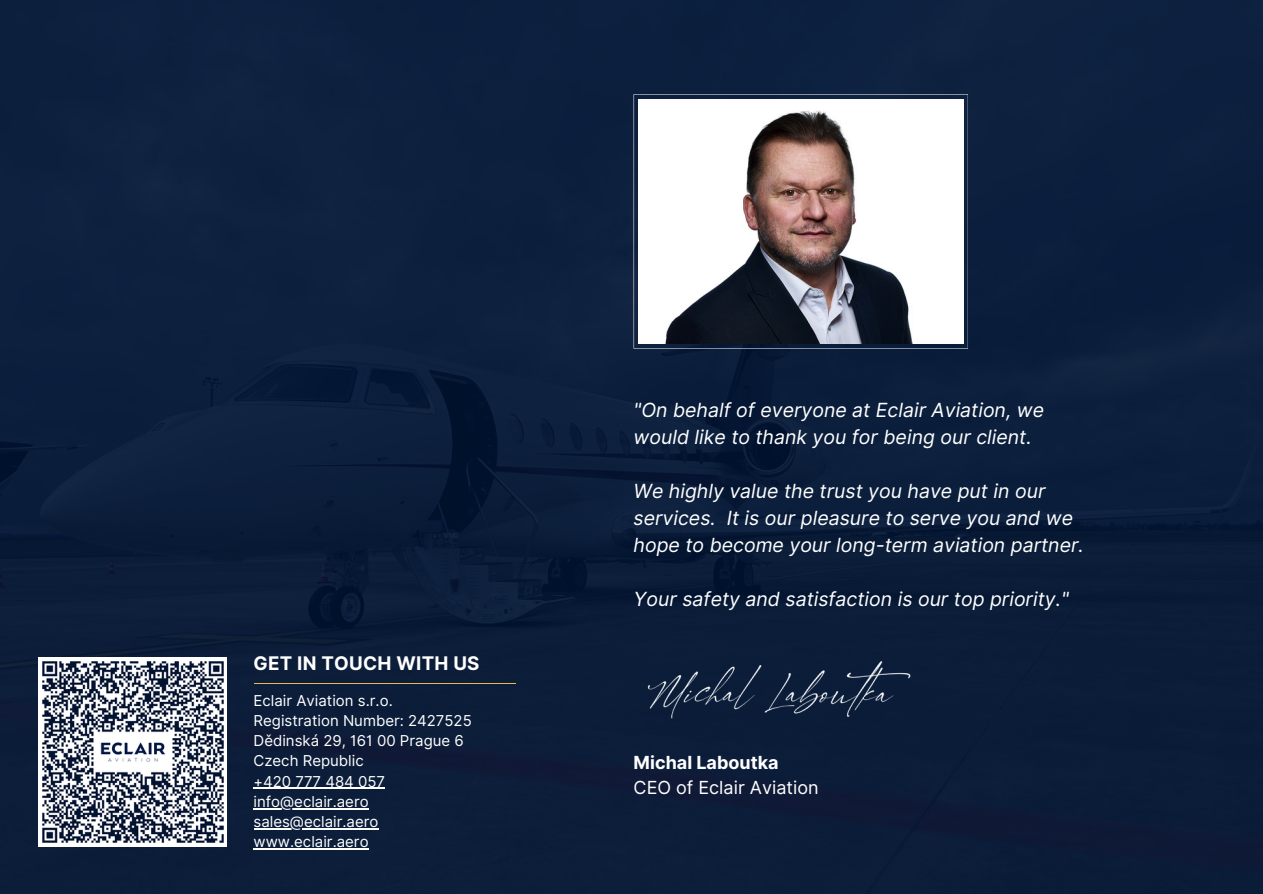
<style>
.page{position:relative;width:1263px;height:894px;background:#fff}
.page>*{position:absolute;margin:0;border:0;box-sizing:border-box;transform-origin:0 0}
.t1{font:italic 19.5px/27px "Inter";color:#fff}
.t2{font:700 18.75px "Inter";letter-spacing:.015em;color:#fff}
.t3{font:18px "Inter";color:#fff}
.t4{font:700 18px "Inter";color:#fff}
.t5{font:15px/20.2px "Inter";color:#fff}
</style>
<div class="page">
<div style="left:0;top:0;width:1263px;height:893px;background:#0c1e3b"></div>
<hr style="left:254px;top:787px;width:131px;height:1px;background:#fff">
<hr style="left:254px;top:807px;width:115px;height:1px;background:#fff">
<hr style="left:254px;top:828px;width:124px;height:1px;background:#fff">
<hr style="left:254px;top:848px;width:115px;height:1px;background:#fff">
<hr style="left:254px;top:683px;width:261px;height:1px;background:#e9b953">
<img style="left:631px;top:657px;width:286px;height:67px">
<svg style="left:634px;top:94px;width:334px;height:254px"></svg>
<img style="left:39px;top:657px;width:188px;height:189px">
<p class="t2" style="left:254px;top:652px;width:228px">GET IN TOUCH WITH US</p>
<p class="t5" style="left:254px;top:689px;width:220px">Eclair Aviation s.r.o.<br>Registration Number: 2427525<br>Dědinská 29, 161 00 Prague 6<br>Czech Republic<br>+420 777 484 057 info@eclair.aero sales@eclair.aero www.eclair.aero</p>
<p class="t1" style="left:634px;top:396px;width:412px">"On behalf of everyone at Eclair Aviation, we would like to thank you for being our client.</p>
<p class="t1" style="left:634px;top:477px;width:452px">We highly value the trust you have put in our services. It is our pleasure to serve you and we hope to become your long-term aviation partner.</p>
<p class="t1" style="left:634px;top:585px;width:437px">Your safety and satisfaction is our top priority."</p>
<p class="t4" style="left:634px;top:751px;width:147px">Michal Laboutka</p>
<p class="t3" style="left:634px;top:776px;width:187px">CEO of Eclair Aviation</p>
</div>
